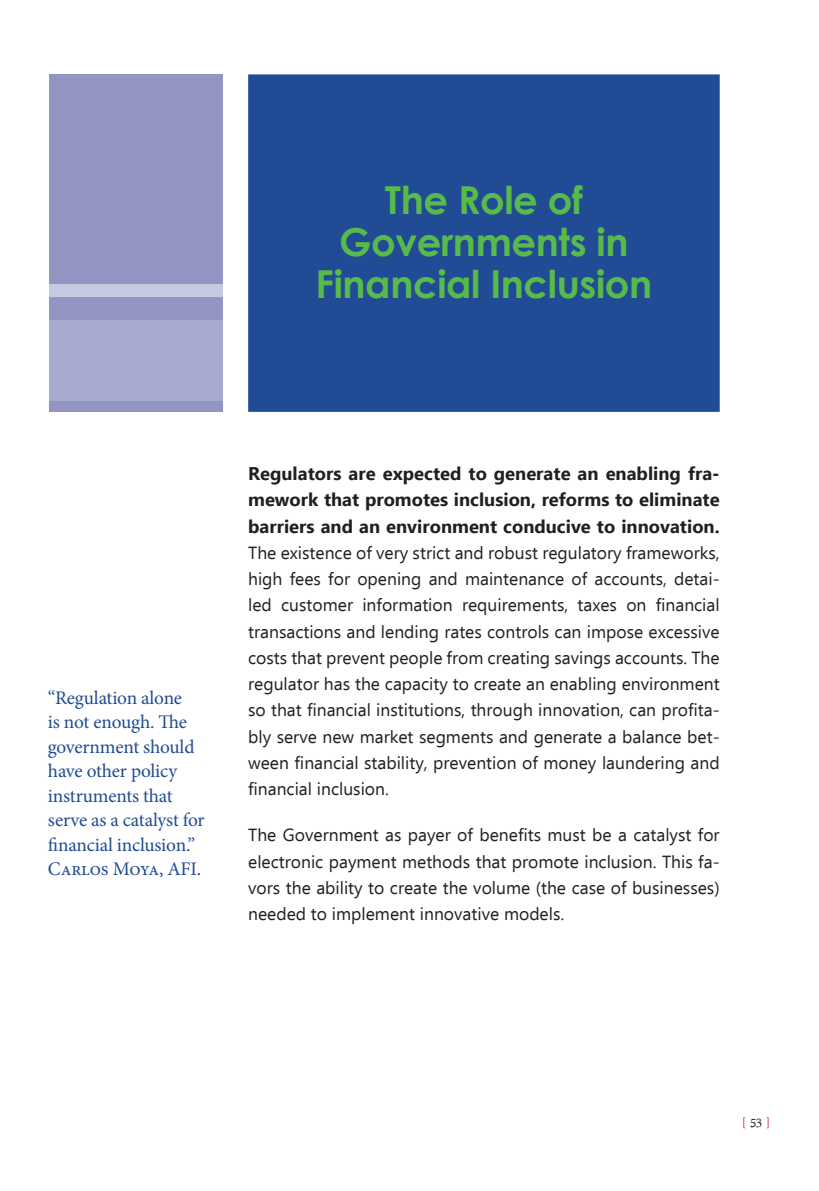
<style>
.page{position:relative;width:819px;height:1191px;background:#fff}
.page>*{position:absolute;margin:0;border:0;box-sizing:border-box;transform-origin:0 0}
.t1{font:700 38.5px/42px "Century Gothic";letter-spacing:-.01em;color:#58ba4a;text-align:center}
.t2{font:19.25px/24.5px "Minion Pro";letter-spacing:-.01em;color:#214b94}
.t3{font:700 18.38px/26.2px "Ebrima";color:#231f20;text-align:justify}
.t4{font:17.5px/26.2px "Ebrima";color:#231f20;text-align:justify}
.t5{font:17.5px "Arabic Typesetting";color:#cc1b67}
.s1{color:#231f20}
</style>
<div class="page">
<div style="left:49px;top:74px;width:173px;height:338px;background:#9396c3"></div>
<div style="left:49px;top:284px;width:173px;height:12px;background:#c7c9e1"></div>
<div style="left:49px;top:320px;width:173px;height:80px;background:#a7a9ce"></div>
<div style="left:248px;top:74px;width:471px;height:338px;background:#214b94;border:2px solid #214b94"></div>
<h1 class="t1" style="left:315px;top:177px;width:338px">The Role of<br>Governments in<br>Financial Inclusion</h1>
<p class="t2" style="left:48px;top:685px;width:158px">“Regulation alone<br>is not enough. The government should have other policy instruments that serve as a catalyst for financial inclusion.”<br>Carlos Moya, AFI.</p>
<p class="t3" style="left:248px;top:461px;width:473px">Regulators are expected to generate an enabling fra&shy;mework that promotes inclusion, reforms to eliminate barriers and an environment conducive to innovation.</p>
<p class="t4" style="left:248px;top:539px;width:473px">The existence of very strict and robust regulatory frameworks, high fees for opening and maintenance of accounts, detai&shy;led customer information requirements, taxes on financial transactions and lending rates controls can impose excessive costs that prevent people from creating savings accounts. The regulator has the capacity to create an enabling environment so that financial institutions, through innovation, can profita&shy;bly serve new market segments and generate a balance bet&shy;ween financial stability, prevention of money laundering and financial inclusion.</p>
<p class="t4" style="left:248px;top:821px;width:473px">The Government as payer of benefits must be a catalyst for electronic payment methods that promote inclusion. This fa&shy;vors the ability to create the volume (the case of businesses) needed to implement innovative models.</p>
<p class="t5" style="left:742px;top:1113px;width:29px">[<span class="s1">53</span> ]</p>
</div>
